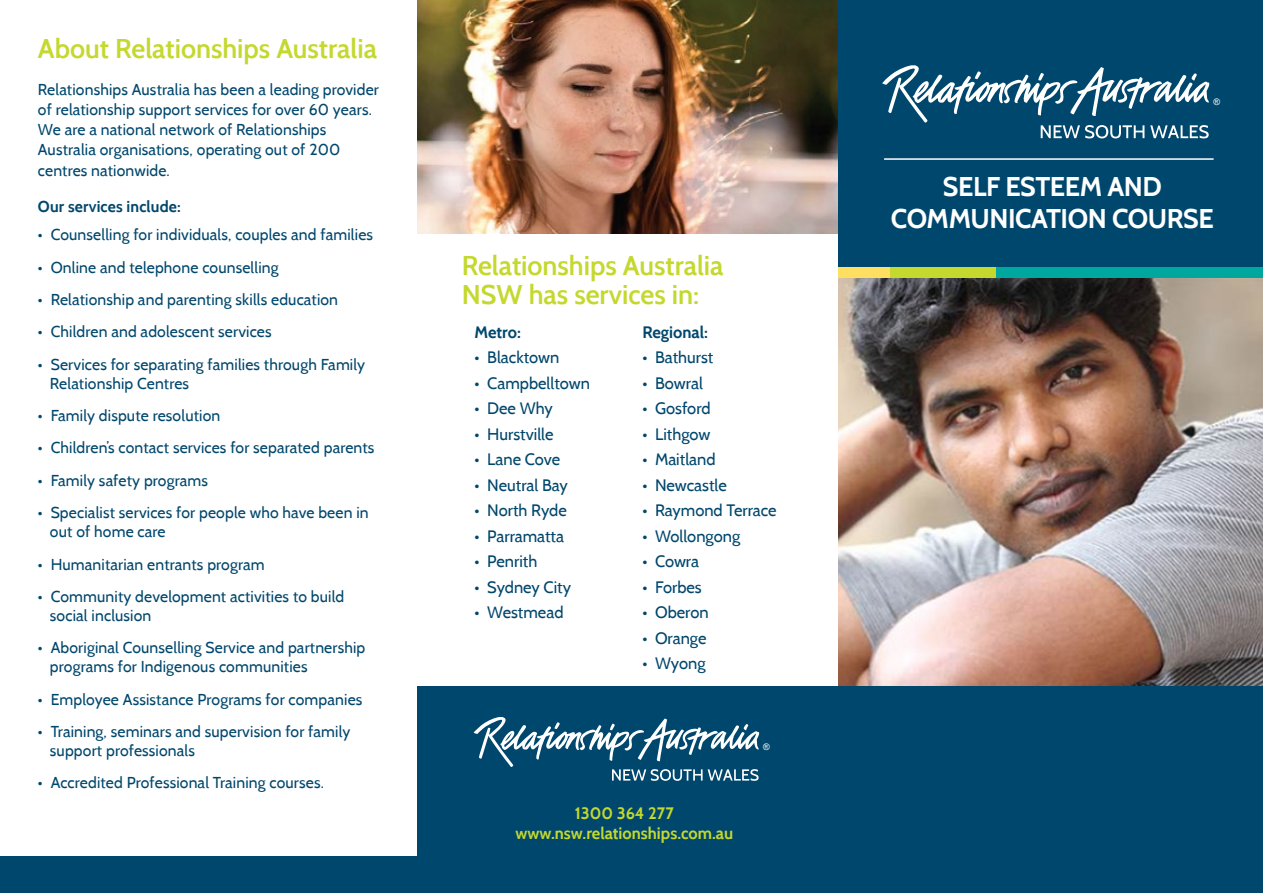
<style>
.page{position:relative;width:1263px;height:893px;background:#fff}
.page>*{position:absolute;margin:0;border:0;box-sizing:border-box;transform-origin:0 0}
.t1{font:600 27px/29.4px "Cabin";color:#c4d82e}
.t2{font:700 27px/32.4px "Cabin";letter-spacing:-.015em;color:#fff;text-align:center}
.t3{font:16.5px "Cabin";color:#00476d}
.t4{font:700 16.5px/19.8px "Cabin";color:#c4d82e;text-align:center}
.t5{font:700 16.5px "Cabin";color:#00476d}
.t6{font:15.75px/18.9px "Cabin";letter-spacing:.01em;color:#00476d}
.t7{font:700 15.75px "Cabin";letter-spacing:.01em;color:#00476d}
.t8{font:9px "Arial";color:#fff}
</style>
<div class="page">
<img style="left:838px;top:278px;width:425px;height:408px">
<div style="left:821px;top:0;width:442px;height:272px;background:#00476d"></div>
<div style="left:974px;top:267px;width:289px;height:11px;background:#00a79e"></div>
<div style="left:882px;top:267px;width:113px;height:11px;background:#c4d82e"></div>
<div style="left:814px;top:267px;width:76px;height:11px;background:#ffdf62"></div>
<div style="left:416px;top:232px;width:421px;height:454px;background:#fff"></div>
<div style="left:417px;top:686px;width:846px;height:207px;background:#00476d"></div>
<hr style="left:884px;top:158px;width:329px;height:2px;background:#fff">
<div style="left:0;top:857px;width:1263px;height:36px;background:#00476d"></div>
<svg style="left:882px;top:65px;width:328px;height:73px"></svg>
<svg style="left:474px;top:717px;width:286px;height:64px"></svg>
<img style="left:417px;top:0;width:420px;height:234px">
<h1 class="t1" style="left:38px;top:33px;width:341px">About Relationships Australia</h1>
<p class="t6" style="left:38px;top:79px;width:342px;line-height:20.2px">Relationships Australia has been a leading provider of relationship support services for over 60 years.<br>We are a national network of Relationships Australia organisations, operating out of 200 centres nationwide.</p>
<p class="t7" style="left:38px;top:197px;width:144px">Our services include:</p>
<p class="t6" style="left:38px;top:225px;width:337px">• Counselling for individuals, couples and families</p>
<p class="t6" style="left:38px;top:257px;width:242px">• Online and telephone counselling</p>
<p class="t6" style="left:38px;top:290px;width:302px">• Relationship and parenting skills education</p>
<p class="t6" style="left:38px;top:322px;width:235px">• Children and adolescent services</p>
<p class="t6" style="left:50px;top:355px;width:317px;text-indent:-12px">• Services for separating families through Family<br>Relationship Centres</p>
<p class="t6" style="left:38px;top:406px;width:184px">• Family dispute resolution</p>
<p class="t6" style="left:38px;top:438px;width:338px">• Children’s contact services for separated parents</p>
<p class="t6" style="left:38px;top:471px;width:172px">• Family safety programs</p>
<p class="t6" style="left:50px;top:503px;width:320px;text-indent:-12px">• Specialist services for people who have been in out of home care</p>
<p class="t6" style="left:38px;top:554px;width:228px">• Humanitarian entrants program</p>
<p class="t6" style="left:50px;top:587px;width:296px;text-indent:-12px">• Community development activities to build social inclusion</p>
<p class="t6" style="left:50px;top:638px;width:317px;text-indent:-12px">• Aboriginal Counselling Service and partnership programs for Indigenous communities</p>
<p class="t6" style="left:38px;top:689px;width:326px">• Employee Assistance Programs for companies</p>
<p class="t6" style="left:50px;top:722px;width:302px;text-indent:-12px">• Training, seminars and supervision for family support professionals</p>
<p class="t6" style="left:38px;top:773px;width:287px">• Accredited Professional Training courses.</p>
<h1 class="t1" style="left:462px;top:250px;width:263px">Relationships Australia<br>NSW has services in:</h1>
<p class="t5" style="left:474px;top:322px;width:48px">Metro:</p>
<p class="t3" style="left:474px;top:347px;width:86px">• Blacktown</p>
<p class="t3" style="left:474px;top:373px;width:117px">• Campbelltown</p>
<p class="t3" style="left:474px;top:398px;width:80px">• Dee Why</p>
<p class="t3" style="left:474px;top:424px;width:80px">• Hurstville</p>
<p class="t3" style="left:474px;top:449px;width:87px">• Lane Cove</p>
<p class="t3" style="left:474px;top:475px;width:95px">• Neutral Bay</p>
<p class="t3" style="left:474px;top:500px;width:94px">• North Ryde</p>
<p class="t3" style="left:474px;top:526px;width:91px">• Parramatta</p>
<p class="t3" style="left:474px;top:551px;width:64px">• Penrith</p>
<p class="t3" style="left:474px;top:577px;width:98px">• Sydney City</p>
<p class="t3" style="left:474px;top:602px;width:90px">• Westmead</p>
<p class="t5" style="left:642px;top:322px;width:67px">Regional:</p>
<p class="t3" style="left:642px;top:347px;width:73px">• Bathurst</p>
<p class="t3" style="left:642px;top:373px;width:62px">• Bowral</p>
<p class="t3" style="left:642px;top:398px;width:70px">• Gosford</p>
<p class="t3" style="left:642px;top:424px;width:70px">• Lithgow</p>
<p class="t3" style="left:642px;top:449px;width:75px">• Maitland</p>
<p class="t3" style="left:642px;top:475px;width:86px">• Newcastle</p>
<p class="t3" style="left:642px;top:500px;width:136px">• Raymond Terrace</p>
<p class="t3" style="left:642px;top:526px;width:99px">• Wollongong</p>
<p class="t3" style="left:642px;top:551px;width:58px">• Cowra</p>
<p class="t3" style="left:642px;top:577px;width:61px">• Forbes</p>
<p class="t3" style="left:642px;top:602px;width:68px">• Oberon</p>
<p class="t3" style="left:642px;top:628px;width:66px">• Orange</p>
<p class="t3" style="left:642px;top:653px;width:65px">• Wyong</p>
<p class="t4" style="left:515px;top:803px;width:219px">1300 364 277 www.nsw.relationships.com.au</p>
<p class="t8" style="left:763px;top:741px;width:8px">®</p>
<p class="t8" style="left:1213px;top:96px;width:8px">®</p>
<h1 class="t2" style="left:891px;top:170px;width:324px">SELF ESTEEM AND<br>COMMUNICATION COURSE</h1>
</div>
